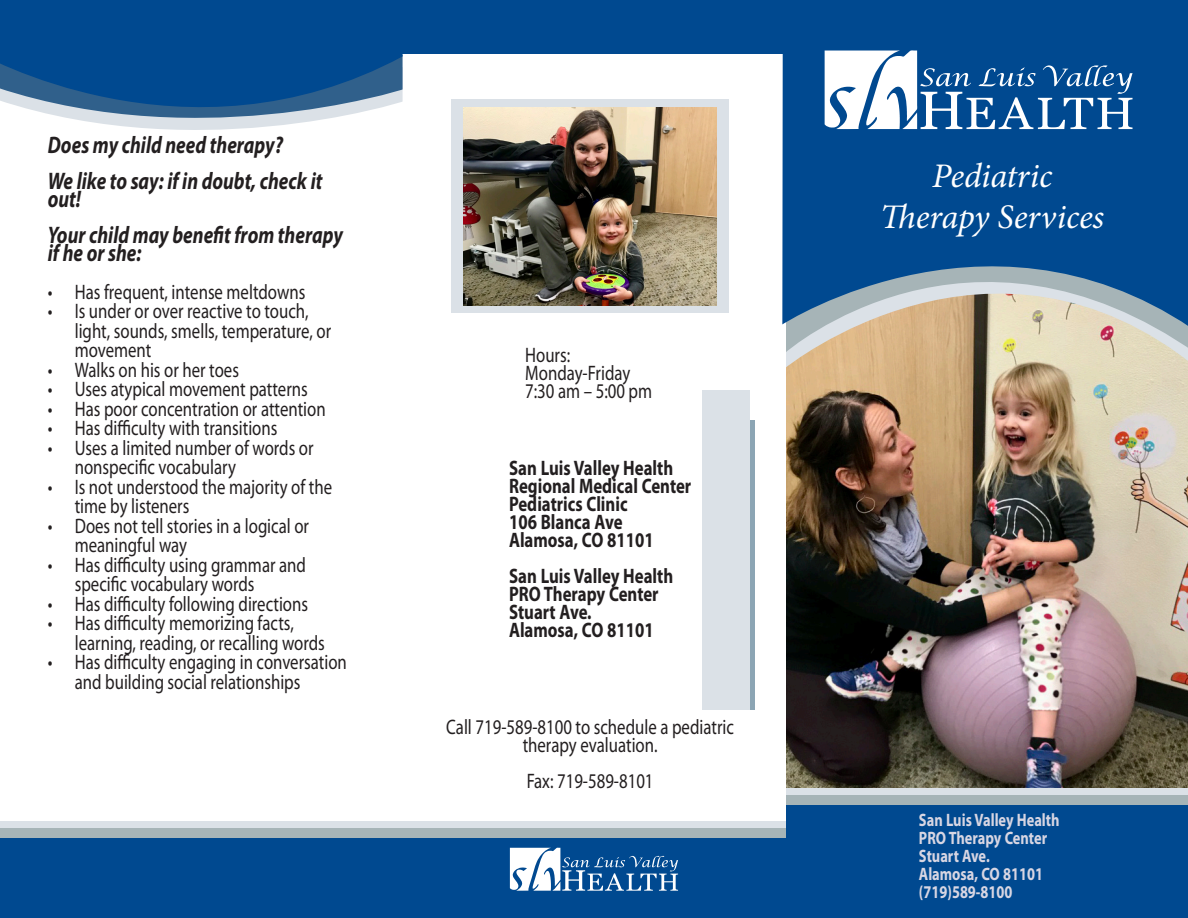
<style>
.page{position:relative;width:1188px;height:918px;background:#fff}
.page>*{position:absolute;margin:0;border:0;box-sizing:border-box;transform-origin:0 0}
.t1{font:italic 34.5px "Minion Pro";letter-spacing:-.005em;color:#fff}
.t2{font:italic 700 24px/18px "Myriad Pro";color:#231f20;scale:.8 1}
.t3{font:21px/19.5px "Myriad Pro";color:#231f20;scale:.8 1}
.t4{font:700 21px/18px "Myriad Pro";color:#231f20;scale:.8 1}
.t5{font:700 18px "Myriad Pro";color:#d8d6e3;scale:.8 1}
</style>
<div class="page">
<img style="left:786px;top:368px;width:402px;height:420px">
<svg style="left:749px;top:420px;width:6px;height:289px;background:#99afbc"></svg>
<div style="left:702px;top:390px;width:47px;height:319px;background:#dbe1e7"></div>
<svg style="left:786px;top:354px;width:402px;height:14px;background:#d5c09c"></svg>
<svg style="left:786px;top:342px;width:402px;height:12px;background:#d7c5a3"></svg>
<svg style="left:782px;top:0;width:406px;height:342px;background:#276096"></svg>
<svg style="left:825px;top:50px;width:308px;height:79px"></svg>
<div style="left:0;top:822px;width:1184px;height:73px;background:#dbe1e7"></div>
<div style="left:0;top:828px;width:1188px;height:73px;background:#a6b4b7"></div>
<div style="left:0;top:839px;width:1188px;height:79px;background:#004990"></div>
<div style="left:786px;top:788px;width:402px;height:43px;background:#dbe1e7"></div>
<div style="left:786px;top:795px;width:402px;height:36px;background:#a6b4b7"></div>
<div style="left:786px;top:806px;width:402px;height:36px;background:#004990"></div>
<svg style="left:0;top:0;width:403px;height:130px;background:#2d679f"></svg>
<svg style="left:510px;top:848px;width:168px;height:43px"></svg>
<div style="left:452px;top:99px;width:277px;height:214px;background:#dbe1e7"></div>
<img style="left:463px;top:107px;width:254px;height:199px">
<div style="left:402px;top:0;width:384px;height:54px;background:#004990"></div>
<p class="t2" style="left:48px;top:135px;width:296px">Does my child need therapy?</p>
<p class="t2" style="left:48px;top:171px;width:345px">We like to say: if in doubt, check it out!</p>
<p class="t2" style="left:48px;top:225px;width:370px">Your child may benefit from therapy if he or she:</p>
<p class="t3" style="left:48px;top:281px;width:324px">• Has frequent, intense meltdowns</p>
<p class="t3" style="left:75px;top:301px;width:322px;text-indent:-27px">• Is under or over reactive to touch, light, sounds, smells, temperature, or movement</p>
<p class="t3" style="left:48px;top:359px;width:241px">• Walks on his or her toes</p>
<p class="t3" style="left:48px;top:379px;width:327px">• Uses atypical movement patterns</p>
<p class="t3" style="left:48px;top:398px;width:349px">• Has poor concentration or attention</p>
<p class="t3" style="left:48px;top:418px;width:289px">• Has difficulty with transitions</p>
<p class="t3" style="left:75px;top:437px;width:300px;text-indent:-27px">• Uses a limited number of words or nonspecific vocabulary</p>
<p class="t3" style="left:75px;top:476px;width:323px;text-indent:-27px">• Is not understood the majority of the time by listeners</p>
<p class="t3" style="left:75px;top:515px;width:294px;text-indent:-27px">• Does not tell stories in a logical or meaningful way</p>
<p class="t3" style="left:75px;top:554px;width:291px;text-indent:-27px">• Has difficulty using grammar and specific vocabulary words</p>
<p class="t3" style="left:48px;top:593px;width:327px">• Has difficulty following directions</p>
<p class="t3" style="left:75px;top:613px;width:314px;text-indent:-27px">• Has difficulty memorizing facts, learning, reading, or recalling words</p>
<p class="t3" style="left:75px;top:652px;width:342px;text-indent:-27px">• Has difficulty engaging in conversation and building social relationships</p>
<p class="t3" style="left:525px;top:345px;width:58px">Hours:</p>
<p class="t3" style="left:525px;top:363px;width:133px">Monday-Friday</p>
<p class="t3" style="left:525px;top:381px;width:160px">7:30 am – 5:00 pm</p>
<p class="t4" style="left:509px;top:458px;width:207px">San Luis Valley Health</p>
<p class="t4" style="left:509px;top:476px;width:229px">Regional Medical Center<br>Pediatrics Clinic</p>
<p class="t4" style="left:509px;top:512px;width:143px">106 Blanca Ave</p>
<p class="t4" style="left:509px;top:530px;width:182px">Alamosa, CO 81101</p>
<p class="t4" style="left:509px;top:566px;width:207px">San Luis Valley Health</p>
<p class="t4" style="left:509px;top:584px;width:189px">PRO Therapy Center</p>
<p class="t4" style="left:509px;top:602px;width:105px">Stuart Ave.</p>
<p class="t4" style="left:509px;top:620px;width:182px">Alamosa, CO 81101</p>
<p class="t3" style="left:446px;top:718px;width:361px;line-height:18px;text-align:center">Call 719-589-8100 to schedule a pediatric therapy evaluation.</p>
<p class="t3" style="left:527px;top:771px;width:160px">Fax: 719-589-8101</p>
<p class="t1" style="left:932px;top:152px;width:122px">Pediatric</p>
<p class="t1" style="left:880px;top:194px;width:225px">Therapy Services</p>
<p class="t5" style="left:919px;top:808px;width:177px">San Luis Valley Health</p>
<p class="t5" style="left:919px;top:826px;width:162px">PRO Therapy Center</p>
<p class="t5" style="left:919px;top:844px;width:90px">Stuart Ave.</p>
<p class="t5" style="left:919px;top:862px;width:157px">Alamosa, CO 81101</p>
<p class="t5" style="left:919px;top:880px;width:119px">(719)589-8100</p>
</div>
